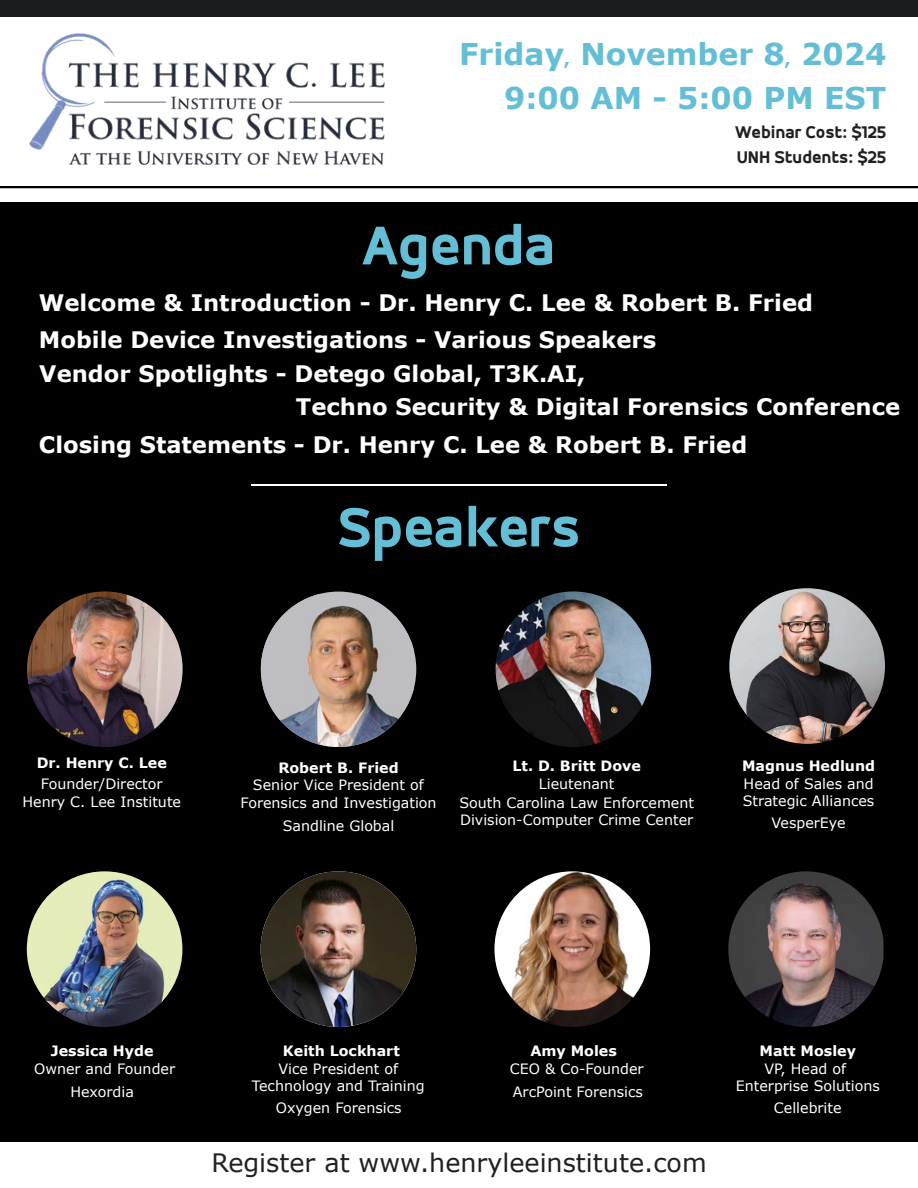
<style>
.page{position:relative;width:918px;height:1188px;background:#fff}
.page>*{position:absolute;margin:0;border:0;box-sizing:border-box;transform-origin:0 0}
.t1{font:800 57.9px "Accord Alt";color:#64bfd6}
.t2{font:700 30px/44.1px "Verdana";color:#64bfd6;text-align:right}
.t3{font:25.35px "Verdana";color:#231f20}
.t4{font:700 22.8px/37.5px "Verdana";color:#fff}
.t5{font:800 17.85px/24.9px "Accord Alt";color:#231f20}
.t6{font:14.25px/17.5px "Verdana";color:#fff;text-align:center}
.t7{font:700 14.25px "Verdana";color:#fff}
.s1{font-size:16.35px}
</style>
<div class="page">
<img style="left:30px;top:34px;width:354px;height:130px">
<div style="left:0;top:0;width:918px;height:17px;background:#1a1b1f"></div>
<hr style="left:0;top:186px;width:918px;height:2px;background:#000">
<div style="left:0;top:202px;width:918px;height:940px;background:#000"></div>
<hr style="left:251px;top:484px;width:416px;height:2px;background:#fff">
<img style="left:27px;top:591px;width:156px;height:156px;border-radius:78px">
<img style="left:496px;top:591px;width:155px;height:156px;border-radius:78px">
<img style="left:27px;top:871px;width:155px;height:156px;border-radius:78px">
<img style="left:728px;top:871px;width:156px;height:156px">
<img style="left:729px;top:588px;width:156px;height:156px;border-radius:78px">
<img style="left:261px;top:594px;width:153px;height:153px">
<img style="left:494px;top:871px;width:156px;height:156px;border-radius:78px">
<img style="left:261px;top:871px;width:155px;height:156px;border-radius:78px">
<h2 class="t2" style="left:459px;top:31px;width:429px">Friday<span class="s1">,</span> November 8<span class="s1">,</span> 2024<br>9:00 AM - 5:00 PM EST</h2>
<p class="t5" style="left:735px;top:120px;width:153px">Webinar Cost: $125<br>UNH Students: $25</p>
<h1 class="t1" style="left:362px;top:212px;width:195px">Agenda</h1>
<h3 class="t4" style="left:39px;top:283px;width:776px">Welcome &amp; Introduction - Dr. Henry C. Lee &amp; Robert B. Fried<br>Mobile Device Investigations - Various Speakers</h3>
<h3 class="t4" style="left:296px;top:357px;width:606px;line-height:33px;text-indent:-257px">Vendor Spotlights - Detego Global, T3K.AI,<br>Techno Security &amp; Digital Forensics Conference</h3>
<h3 class="t4" style="left:39px;top:425px;width:710px">Closing Statements - Dr. Henry C. Lee &amp; Robert B. Fried</h3>
<h1 class="t1" style="left:338px;top:494px;width:244px">Speakers</h1>
<p class="t7" style="left:37px;top:754px;width:132px">Dr. Henry C. Lee</p>
<p class="t6" style="left:23px;top:775px;width:160px;line-height:18px">Founder/Director<br>Henry C. Lee Institute</p>
<p class="t7" style="left:278px;top:758px;width:122px">Robert B. Fried</p>
<p class="t6" style="left:241px;top:776px;width:198px">Senior Vice President of<br>Forensics and Investigation</p>
<p class="t6" style="left:283px;top:817px;width:113px">Sandline Global</p>
<p class="t7" style="left:512px;top:757px;width:130px">Lt. D. Britt Dove</p>
<p class="t6" style="left:459px;top:773px;width:236px;line-height:19px">Lieutenant<br>South Carolina Law Enforcement</p>
<p class="t6" style="left:460px;top:810px;width:235px">Division-Computer Crime Center</p>
<p class="t7" style="left:742px;top:757px;width:135px">Magnus Hedlund</p>
<p class="t6" style="left:743px;top:774px;width:133px;text-align:left">Head of Sales and<br>Strategic Alliances</p>
<p class="t6" style="left:772px;top:814px;width:76px">VesperEye</p>
<p class="t7" style="left:51px;top:1042px;width:104px">Jessica Hyde</p>
<p class="t6" style="left:34px;top:1056px;width:143px;line-height:23.5px">Owner and Founder<br>Hexordia</p>
<p class="t7" style="left:283px;top:1042px;width:118px">Keith Lockhart</p>
<p class="t7" style="left:530px;top:1042px;width:88px">Amy Moles</p>
<p class="t6" style="left:278px;top:1059px;width:121px">Vice President of</p>
<p class="t6" style="left:510px;top:1059px;width:135px">CEO &amp; Co-Founder</p>
<p class="t6" style="left:252px;top:1076px;width:174px">Technology and Training</p>
<p class="t6" style="left:513px;top:1082px;width:132px">ArcPoint Forensics</p>
<p class="t6" style="left:276px;top:1099px;width:127px">Oxygen Forensics</p>
<h3 class="t3" style="left:211px;top:1147px;width:497px">Register at www.henryleeinstitute.com</h3>
<p class="t7" style="left:760px;top:1042px;width:98px">Matt Mosley</p>
<p class="t6" style="left:736px;top:1059px;width:146px;line-height:17.1px">VP, Head of<br>Enterprise Solutions</p>
<p class="t6" style="left:774px;top:1099px;width:69px">Cellebrite</p>
</div>
